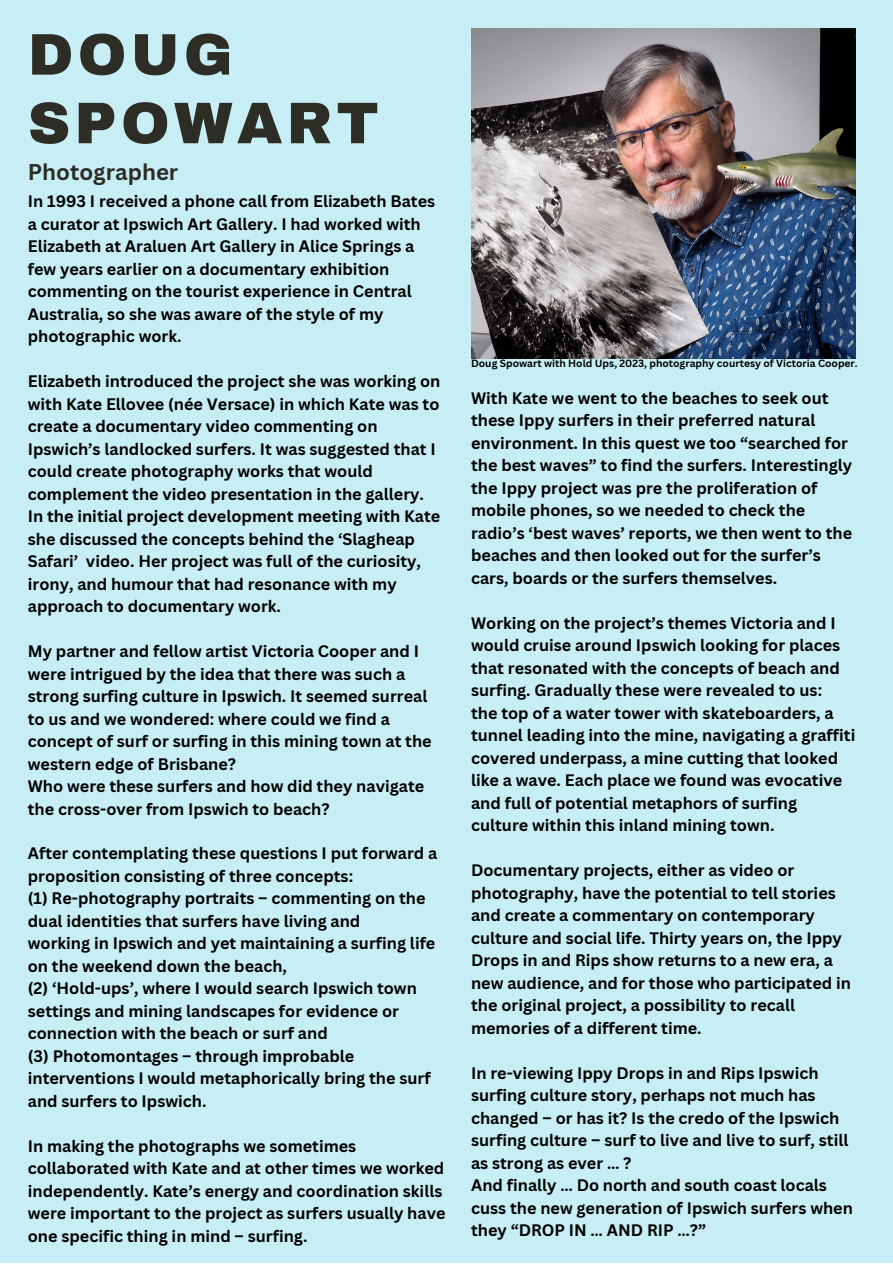
<style>
.page{position:relative;width:893px;height:1264px;background:#fff}
.page>*{position:absolute;margin:0;border:0;box-sizing:border-box;transform-origin:0 0}
.t1{font:900 58.65px/68.6px "Archivo";letter-spacing:.07em;color:#2e2d25}
.t2{font:700 22.2px "Canva Sans";color:#2e2d25}
.t3{font:700 16.2px/22.5px "Canva Sans";color:#000}
.t4{font:700 10.2px "Canva Sans";color:#000}
</style>
<div class="page">
<div style="left:0;top:0;width:892px;height:1262px;background:#c6eef4"></div>
<img style="left:471px;top:28px;width:384px;height:330px">
<p class="t1" style="left:28px;top:21px;width:352px">DOUG<br>SPOWART</p>
<p class="t2" style="left:28px;top:156px;width:152px">Photographer</p>
<p class="t3" style="left:28px;top:190px;width:409px">In 1993 I received a phone call from Elizabeth Bates a curator at Ipswich Art Gallery. I had worked with Elizabeth at Araluen Art Gallery in Alice Springs a few years earlier on a documentary exhibition commenting on the tourist experience in Central Australia, so she was aware of the style of my photographic work.</p>
<p class="t3" style="left:28px;top:369px;width:414px">Elizabeth introduced the project she was working on with Kate Ellovee (née Versace) in which Kate was to create a documentary video commenting on Ipswich’s landlocked surfers. It was suggested that I could create photography works that would complement the video presentation in the gallery.</p>
<p class="t3" style="left:28px;top:504px;width:414px">In the initial project development meeting with Kate she discussed the concepts behind the ‘Slagheap Safari’ video. Her project was full of the curiosity, irony, and humour that had resonance with my approach to documentary work.</p>
<p class="t3" style="left:28px;top:639px;width:405px">My partner and fellow artist Victoria Cooper and I were intrigued by the idea that there was such a strong surfing culture in Ipswich. It seemed surreal to us and we wondered: where could we find a concept of surf or surfing in this mining town at the western edge of Brisbane?</p>
<p class="t3" style="left:28px;top:774px;width:398px">Who were these surfers and how did they navigate the cross-over from Ipswich to beach?</p>
<p class="t3" style="left:28px;top:842px;width:411px">After contemplating these questions I put forward a proposition consisting of three concepts:</p>
<p class="t3" style="left:28px;top:886px;width:399px">(1) Re-photography portraits – commenting on the dual identities that surfers have living and</p>
<p class="t3" style="left:28px;top:931px;width:409px">working in Ipswich and yet maintaining a surfing life on the weekend down the beach,</p>
<p class="t3" style="left:28px;top:976px;width:390px">(2) ‘Hold-ups’, where I would search Ipswich town settings and mining landscapes for evidence or</p>
<p class="t3" style="left:28px;top:1021px;width:301px">connection with the beach or surf and</p>
<p class="t3" style="left:28px;top:1044px;width:404px">(3) Photomontages – through improbable interventions I would metaphorically bring the surf and surfers to Ipswich.</p>
<p class="t3" style="left:28px;top:1134px;width:419px">In making the photographs we sometimes collaborated with Kate and at other times we worked independently. Kate’s energy and coordination skills were important to the project as surfers usually have one specific thing in mind – surfing.</p>
<p class="t4" style="left:471px;top:356px;width:388px">Doug Spowart with Hold Ups, 2023, photography courtesy of Victoria Cooper.</p>
<p class="t3" style="left:471px;top:386px;width:382px">With Kate we went to the beaches to seek out these Ippy surfers in their preferred natural environment. In this quest we too “searched for the best waves” to find the surfers. Interestingly the Ippy project was pre the proliferation of mobile phones, so we needed to check the radio’s ‘best waves’ reports, we then went to the beaches and then looked out for the surfer’s cars, boards or the surfers themselves.</p>
<p class="t3" style="left:471px;top:611px;width:370px">Working on the project’s themes Victoria and I would cruise around Ipswich looking for places that resonated with the concepts of beach and surfing. Gradually these were revealed to us:</p>
<p class="t3" style="left:471px;top:701px;width:386px">the top of a water tower with skateboarders, a tunnel leading into the mine, navigating a graffiti covered underpass, a mine cutting that looked like a wave. Each place we found was evocative and full of potential metaphors of surfing culture within this inland mining town.</p>
<p class="t3" style="left:471px;top:858px;width:381px">Documentary projects, either as video or photography, have the potential to tell stories and create a commentary on contemporary culture and social life. Thirty years on, the Ippy Drops in and Rips show returns to a new era, a new audience, and for those who participated in the original project, a possibility to recall memories of a different time.</p>
<p class="t3" style="left:471px;top:1060px;width:379px">In re-viewing Ippy Drops in and Rips Ipswich surfing culture story, perhaps not much has changed – or has it? Is the credo of the Ipswich surfing culture – surf to live and live to surf, still as strong as ever … ?</p>
<p class="t3" style="left:471px;top:1173px;width:383px">And finally … Do north and south coast locals cuss the new generation of Ipswich surfers when they “DROP IN … AND RIP …?”</p>
</div>
